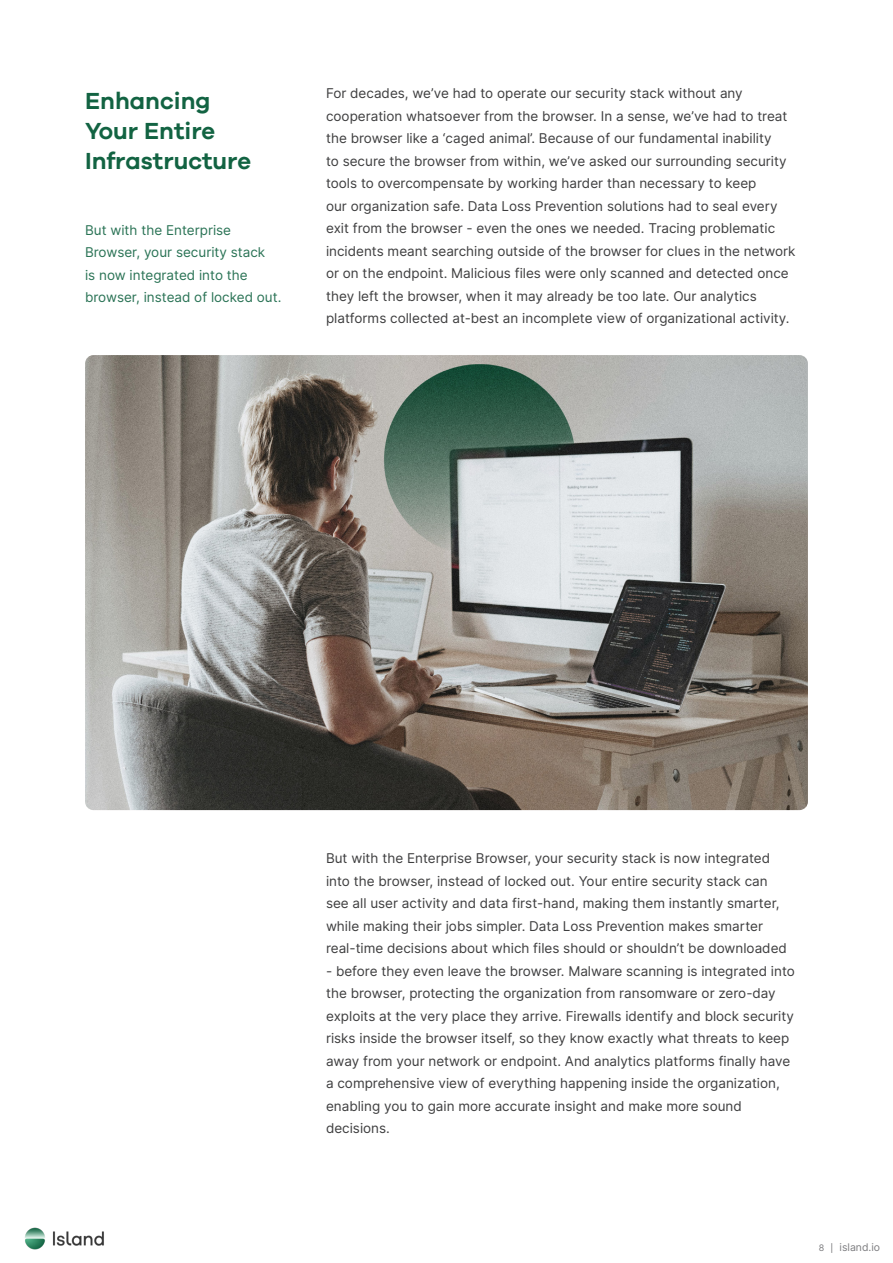
<style>
.page{position:relative;width:893px;height:1263px;background:#fff}
.page>*{position:absolute;margin:0;border:0;box-sizing:border-box;transform-origin:0 0}
.t1{font:600 24px/30px "Galano Grotesque";color:#126342}
.t2{font:13.5px/22.5px "Inter";color:#3e3e3f}
.t3{font:13.5px/22.5px "Inter";color:#2a7355}
.t4{font:10.5px "Inter";color:#7c7c7f}
.s1{font-size:9px}
.s2{font-size:8.25px}
</style>
<div class="page">
<img style="left:25px;top:1227px;width:79px;height:23px">
<img style="left:85px;top:355px;width:723px;height:455px">
<h1 class="t1" style="left:85px;top:85px;width:168px">Enhancing<br>Your Entire<br>Infrastructure</h1>
<p class="t3" style="left:85px;top:218px;width:198px">But with the Enterprise<br>Browser, your security stack<br>is now integrated into the browser, instead of locked out.</p>
<p class="t2" style="left:326px;top:82px;width:471px">For decades, we’ve had to operate our security stack without any cooperation whatsoever from the browser. In a sense, we’ve had to treat the browser like a ‘caged animal’. Because of our fundamental inability<br>to secure the browser from within, we’ve asked our surrounding security tools to overcompensate by working harder than necessary to keep<br>our organization safe. Data Loss Prevention solutions had to seal every exit from the browser - even the ones we needed. Tracing problematic incidents meant searching outside of the browser for clues in the network or on the endpoint. Malicious files were only scanned and detected once they left the browser, when it may already be too late. Our analytics platforms collected at-best an incomplete view of organizational activity.</p>
<p class="t2" style="left:326px;top:847px;width:462px">But with the Enterprise Browser, your security stack is now integrated into the browser, instead of locked out. Your entire security stack can see all user activity and data first-hand, making them instantly smarter, while making their jobs simpler. Data Loss Prevention makes smarter real-time decisions about which files should or shouldn’t be downloaded</p>
<p class="t2" style="left:326px;top:959px;width:470px">- before they even leave the browser. Malware scanning is integrated into the browser, protecting the organization from ransomware or zero-day exploits at the very place they arrive. Firewalls identify and block security risks inside the browser itself, so they know exactly what threats to keep away from your network or endpoint. And analytics platforms finally have a comprehensive view of everything happening inside the organization, enabling you to gain more accurate insight and make more sound decisions.</p>
<p class="t4" style="left:819px;top:1240px;width:63px"><span class="s1">8</span> <span class="s2">|</span> island.io</p>
</div>
